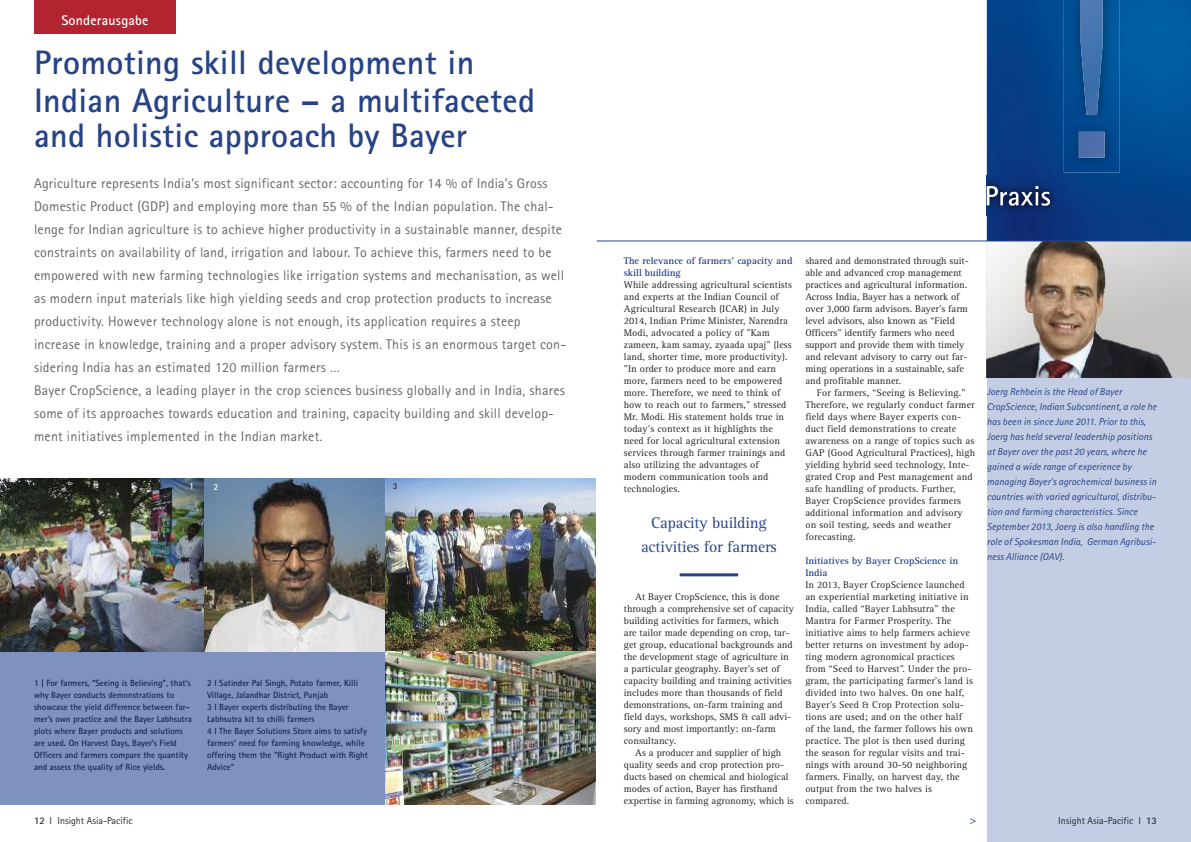
<style>
.page{position:relative;width:1191px;height:842px;background:#fff}
.page>*{position:absolute;margin:0;border:0;box-sizing:border-box;transform-origin:0 0}
.t1{font:700 34px/37.8px "Rotis Sans Serif";letter-spacing:.01em;color:#264387}
.t2{font:16px/24px "Rotis Serif";letter-spacing:-.01em;color:#264387;text-align:center}
.t3{font:14px/23px "Rotis Sans Serif";letter-spacing:.015em;color:#686768}
.t4{font:700 14px "Rotis Sans Serif";letter-spacing:.015em;color:#fff}
.t5{font:12px "Rotis Sans Serif";color:#264387}
.t6{font:10px/12px "Rotis Serif";letter-spacing:.01em;color:#272627}
.t7{font:italic 10px/15px "Rotis Sans Serif";letter-spacing:.005em;color:#264387}
.t8{font:700 10px/12px "Rotis Serif";color:#264387}
.t9{font:10px "Rotis Sans Serif";color:#272627}
.t10{font:700 9px/12px "Rotis Sans Serif";letter-spacing:-.005em;color:#12285c}
.t11{font:700 9px "Rotis Sans Serif";color:#fff}
.t12{font:700 9px "Rotis Sans Serif";color:#272627}
.s1{font-weight:700}
</style>
<div class="page">
<div style="left:986px;top:241px;width:205px;height:601px;background:#c3cde4"></div>
<div style="left:0;top:478px;width:592px;height:326px;background:#7f92bf"></div>
<hr style="left:679px;top:573px;width:59px;height:3px;background:#264387">
<img style="left:986px;top:241px;width:205px;height:136px">
<svg style="left:986px;top:0;width:205px;height:240px;background:#05478d"></svg>
<img style="left:1063px;top:0;width:56px;height:173px">
<img style="left:1078px;top:0;width:26px;height:158px">
<img style="left:986px;top:176px;width:74px;height:40px">
<svg style="left:986px;top:186px;width:64px;height:20px"></svg>
<div style="left:34px;top:0;width:142px;height:34px;background:#b2242f"></div>
<img style="left:0;top:478px;width:204px;height:173px">
<img style="left:204px;top:478px;width:182px;height:173px">
<img style="left:386px;top:478px;width:209px;height:173px">
<img style="left:386px;top:651px;width:209px;height:153px">
<hr style="left:596px;top:240px;width:595px;height:1px;background:#264387">
<h3 class="t4" style="left:61px;top:15px;width:88px">Sonderausgabe</h3>
<h1 class="t1" style="left:34px;top:47px;width:502px">Promoting skill development in<br>Indian Agriculture – a multifaceted</h1>
<h1 class="t1" style="left:34px;top:120px;width:435px">and holistic approach by Bayer</h1>
<p class="t3" style="left:34px;top:173px;width:533px">Agriculture represents India’s most significant sector: accounting for 14 % of India’s Gross Domestic Product (GDP) and employing more than 55 % of the Indian population. The chal&shy;lenge for Indian agriculture is to achieve higher productivity in a sustainable manner, despite constraints on availability of land, irrigation and labour. To achieve this, farmers need to be empowered with new farming technologies like irrigation systems and mechanisation, as well as modern input materials like high yielding seeds and crop protection products to increase productivity. However technology alone is not enough, its application requires a steep increase in knowledge, training and a proper advisory system. This is an enormous target con&shy;sidering India has an estimated 120 million farmers …<br>Bayer CropScience, a leading player in the crop sciences business globally and in India, shares some of its approaches towards education and training, capacity building and skill develop&shy;ment initiatives implemented in the Indian market.</p>
<p class="t11" style="left:189px;top:483px;width:6px">1</p>
<p class="t11" style="left:213px;top:483px;width:6px">2</p>
<p class="t12" style="left:393px;top:483px;width:6px">3</p>
<p class="t10" style="left:34px;top:678px;width:159px">1 | For farmers, “Seeing is Believing”, that’s why Bayer conducts demonstrations to showcase the yield difference between far&shy;mer’s own practice and the Bayer Labhsutra plots where Bayer products and solutions are used. On Harvest Days, Bayer’s Field Officers and farmers compare the quantity and assess the quality of Rice yields.</p>
<p class="t10" style="left:207px;top:678px;width:162px">2 I Satinder Pal Singh, Potato farmer, Killi Village, Jalandhar District, Punjab<br>3 I Bayer experts distributing the Bayer Labhsutra kit to chilli farmers<br>4 I The Bayer Solutions Store aims to satisfy farmers’ need for farming knowledge, while offering them the "Right Product with Right Advice"</p>
<p class="t12" style="left:394px;top:658px;width:6px">4</p>
<p class="t8" style="left:624px;top:256px;width:170px">The relevance of farmers’ capacity and skill building</p>
<p class="t6" style="left:624px;top:280px;width:170px">While addressing agricultural scientists and experts at the Indian Council of Agricultural Research (ICAR) in July 2014, Indian Prime Minister, Narendra Modi, advocated a policy of "Kam zameen, kam samay, zyaada upaj" (less land, shorter time, more productivity). "In order to produce more and earn more, farmers need to be empowered more. Therefore, we need to think of how to reach out to farmers,” stressed Mr. Modi. His statement holds true in today’s context as it highlights the need for local agricultural extension services through farmer trainings and also utilizing the advantages of modern communication tools and technologies.</p>
<h2 class="t2" style="left:641px;top:513px;width:137px">Capacity building activities for farmers</h2>
<p class="t6" style="left:624px;top:592px;width:171px;text-indent:11px">At Bayer CropScience, this is done through a comprehensive set of capacity building activities for farmers, which are tailor made depending on crop, tar&shy;get group, educational backgrounds and the development stage of agriculture in a particular geography. Bayer’s set of capacity building and training activities includes more than thousands of field demonstrations, on-farm training and field days, workshops, SMS &amp; call advi&shy;sory and most importantly: on-farm consultancy.</p>
<p class="t6" style="left:624px;top:748px;width:171px;text-indent:11px">As a producer and supplier of high quality seeds and crop protection pro&shy;ducts based on chemical and biological modes of action, Bayer has firsthand expertise in farming agronomy, which is</p>
<p class="t6" style="left:805px;top:256px;width:165px">shared and demonstrated through suit&shy;able and advanced crop management practices and agricultural information.<br>Across India, Bayer has a network of over 3,000 farm advisors. Bayer’s farm level advisors, also known as “Field Officers” identify farmers who need support and provide them with timely and relevant advisory to carry out far&shy;ming operations in a sustainable, safe and profitable manner.</p>
<p class="t6" style="left:805px;top:388px;width:171px;text-indent:11px">For farmers, “Seeing is Believing.” Therefore, we regularly conduct farmer field days where Bayer experts con&shy;duct field demonstrations to create awareness on a range of topics such as GAP (Good Agricultural Practices), high yielding hybrid seed technology, Inte&shy;grated Crop and Pest management and safe handling of products. Further, Bayer CropScience provides farmers additional information and advisory on soil testing, seeds and weather forecasting.</p>
<p class="t8" style="left:805px;top:556px;width:154px">Initiatives by Bayer CropScience in<br>India</p>
<p class="t6" style="left:805px;top:580px;width:169px">In 2013, Bayer CropScience launched an experiential marketing initiative in India, called “Bayer Labhsutra” the Mantra for Farmer Prosperity. The initiative aims to help farmers achieve better returns on investment by adop&shy;ting modern agronomical practices from “Seed to Harvest”. Under the pro&shy;gram, the participating farmer’s land is divided into two halves. On one half, Bayer’s Seed &amp; Crop Protection solu&shy;tions are used; and on the other half of the land, the farmer follows his own practice. The plot is then used during the season for regular visits and trai&shy;nings with around 30-50 neighboring farmers. Finally, on harvest day, the output from the two halves is compared.</p>
<p class="t7" style="left:986px;top:385px;width:171px">Joerg Rehbein is the Head of Bayer CropScience, Indian Subcontinent, a role he has been in since June 2011. Prior to this, Joerg has held several leadership positions at Bayer over the past 20 years, where he gained a wide range of experience by managing Bayer's agrochemical business in countries with varied agricultural, distribu&shy;tion and farming characteristics. Since September 2013, Joerg is also handling the role of Spokesman India, German Agribusi&shy;ness Alliance (OAV).</p>
<p class="t9" style="left:34px;top:817px;width:100px"><span class="s1">12</span> I Insight Asia-Pacific</p>
<p class="t9" style="left:1058px;top:817px;width:100px">Insight Asia-Pacific I <span class="s1">13</span></p>
<p class="t5" style="left:969px;top:815px;width:8px">&gt;</p>
</div>
